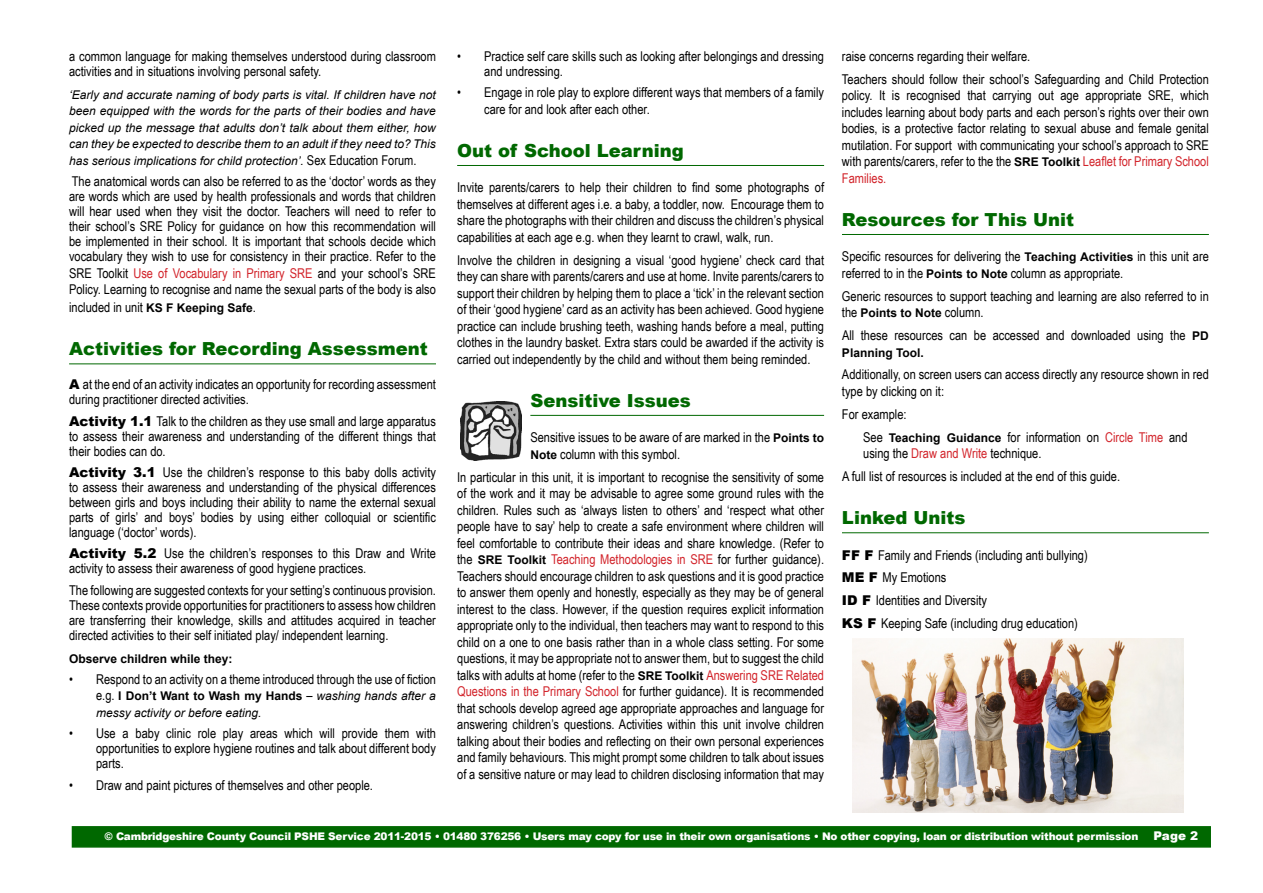
<style>
.page{position:relative;width:1263px;height:893px;background:#fff}
.page>*{position:absolute;margin:0;border:0;box-sizing:border-box;transform-origin:0 0}
.t1{font:900 18px "Arial";color:#006800}
.t2{font:13.5px/16.5px "Arial Narrow";color:#000}
.t3{font:italic 12px/16.5px "Arial";color:#000;text-align:justify}
.t4{font:700 12px "Arial";color:#000}
.t5{font:900 10.5px "Arial";letter-spacing:-.02em;color:#fff}
.s1{font-family:"Arial Narrow";font-style:normal;font-size:13.5px}
.s2{color:#d2232a}
.s3{font-family:"Arial";font-weight:700;font-size:12px}
.s4{font-family:"Arial";font-weight:900}
.s5{font-weight:700;font-style:normal}
.s6{font-family:"Arial Narrow";font-weight:400;font-size:13.5px}
.s7{font-size:12px}
</style>
<div class="page">
<div style="left:72px;top:826px;width:1139px;height:22px;background:#006800;border:2px solid #006800"></div>
<hr style="left:69px;top:363px;width:367px;height:1px;background:#006800">
<hr style="left:457px;top:165px;width:367px;height:1px;background:#006800">
<hr style="left:530px;top:415px;width:294px;height:1px;background:#006800">
<hr style="left:842px;top:234px;width:367px;height:1px;background:#006800">
<hr style="left:842px;top:532px;width:367px;height:1px;background:#006800">
<img style="left:460px;top:402px;width:62px;height:58px">
<img style="left:853px;top:639px;width:331px;height:173px">
<p class="t2" style="left:69px;top:48px;width:368px;line-height:15px">a common language for making themselves understood during classroom activities and in situations involving personal safety.</p>
<p class="t3" style="left:69px;top:86px;width:368px">‘Early and accurate naming of body parts is vital. If children have not been equipped with the words for the parts of their bodies and have picked up the message that adults don’t talk about them either, how can they be expected to describe them to an adult if they need to? This has serious implications for child protection’. <span class="s1">Sex Education Forum.</span></p>
<p class="t2" style="left:69px;top:173px;width:368px;line-height:15px;text-align:justify">The anatomical words can also be referred to as the ‘doctor’ words as they are words which are used by health professionals and words that children will hear used when they visit the doctor. Teachers will need to refer to their school’s SRE Policy for guidance on how this recommendation will be implemented in their school. It is important that schools decide which vocabulary they wish to use for consistency in their practice. Refer to the</p>
<p class="t2" style="left:69px;top:264px;width:368px">SRE Toolkit <span class="s2">Use of Vocabulary in Primary SRE</span> and your school’s SRE<br>Policy. Learning to recognise and name the sexual parts of the body is also</p>
<p class="t2" style="left:69px;top:299px;width:188px">included in unit <span class="s3">KS F Keeping Safe</span>.</p>
<h1 class="t1" style="left:69px;top:335px;width:360px">Activities for Recording Assessment</h1>
<p class="t2" style="left:69px;top:376px;width:368px;line-height:15px"><span class="s4">A</span> at the end of an activity indicates an opportunity for recording assessment during practitioner directed activities.</p>
<p class="t2" style="left:69px;top:413px;width:368px;line-height:15px;text-align:justify"><span class="s4">Activity 1.1</span> Talk to the children as they use small and large apparatus to assess their awareness and understanding of the different things that their bodies can do.</p>
<p class="t2" style="left:69px;top:464px;width:368px;line-height:15px;text-align:justify"><span class="s4">Activity 3.1</span> Use the children’s response to this baby dolls activity to assess their awareness and understanding of the physical differences between girls and boys including their ability to name the external sexual parts of girls’ and boys’ bodies by using either colloquial or scientific language (‘doctor’ words).</p>
<p class="t2" style="left:69px;top:545px;width:368px;line-height:15px"><span class="s4">Activity 5.2</span> Use the children’s responses to this Draw and Write activity to assess their awareness of good hygiene practices.</p>
<p class="t2" style="left:69px;top:582px;width:368px;line-height:15px;text-align:justify">The following are suggested contexts for your setting’s continuous provision.<br>These contexts provide opportunities for practitioners to assess how children are transferring their knowledge, skills and attitudes acquired in teacher directed activities to their self initiated play/ independent learning.</p>
<p class="t4" style="left:69px;top:650px;width:165px">Observe children while they:</p>
<p class="t2" style="left:69px;top:670px;width:368px">• Respond to an activity on a theme introduced through the use of fiction</p>
<p class="t3" style="left:96px;top:688px;width:341px"><span class="s1">e.g.</span> <span class="s5">I Don’t Want to Wash my Hands</span> <span class="s1">–</span> washing hands after a messy activity or before eating.</p>
<p class="t2" style="left:96px;top:725px;width:341px;line-height:15px;text-align:justify;text-indent:-27px">• Use a baby clinic role play areas which will provide them with opportunities to explore hygiene routines and talk about different body parts.</p>
<p class="t2" style="left:69px;top:776px;width:305px">• Draw and paint pictures of themselves and other people.</p>
<p class="t2" style="left:484px;top:48px;width:341px;line-height:15px;text-indent:-27px">• Practice self care skills such as looking after belongings and dressing and undressing.</p>
<p class="t2" style="left:484px;top:84px;width:341px;text-indent:-27px">• Engage in role play to explore different ways that members of a family care for and look after each other.</p>
<h1 class="t1" style="left:457px;top:137px;width:228px">Out of School Learning</h1>
<p class="t2" style="left:457px;top:179px;width:368px;text-align:justify">Invite parents/carers to help their children to find some photographs of themselves at different ages i.e. a baby, a toddler, now. Encourage them to share the photographs with their children and discuss the children’s physical capabilities at each age e.g. when they learnt to crawl, walk, run.</p>
<p class="t2" style="left:457px;top:251px;width:368px;text-align:justify">Involve the children in designing a visual ‘good hygiene’ check card that they can share with parents/carers and use at home. Invite parents/carers to support their children by helping them to place a ‘tick’ in the relevant section of their ‘good hygiene’ card as an activity has been achieved. Good hygiene practice can include brushing teeth, washing hands before a meal, putting clothes in the laundry basket. Extra stars could be awarded if the activity is carried out independently by the child and without them being reminded.</p>
<h1 class="t1" style="left:530px;top:387px;width:162px">Sensitive Issues</h1>
<p class="t2" style="left:530px;top:429px;width:295px">Sensitive issues to be aware of are marked in the <span class="s3">Points to<br>Note</span> column with this symbol.</p>
<p class="t2" style="left:457px;top:468px;width:368px;text-align:justify">In particular in this unit, it is important to recognise the sensitivity of some of the work and it may be advisable to agree some ground rules with the children. Rules such as ‘always listen to others’ and ‘respect what other people have to say’ help to create a safe environment where children will feel comfortable to contribute their ideas and share knowledge. (Refer to the <span class="s3">SRE Toolkit</span> <span class="s2">Teaching Methodologies in SRE</span> for further guidance).<br>Teachers should encourage children to ask questions and it is good practice to answer them openly and honestly, especially as they may be of general interest to the class. However, if the question requires explicit information appropriate only to the individual, then teachers may want to respond to this child on a one to one basis rather than in a whole class setting. For some questions, it may be appropriate not to answer them, but to suggest the child talks with adults at home (refer to the <span class="s3">SRE Toolkit</span> <span class="s2">Answering SRE Related Questions in the Primary School</span> for further guidance). It is recommended that schools develop agreed age appropriate approaches and language for answering children’s questions. Activities within this unit involve children talking about their bodies and reflecting on their own personal experiences and family behaviours. This might prompt some children to talk about issues of a sensitive nature or may lead to children disclosing information that may</p>
<p class="t2" style="left:842px;top:44px;width:368px;line-height:23px">raise concerns regarding their welfare.<br>Teachers should follow their school’s Safeguarding and Child Protection</p>
<p class="t2" style="left:842px;top:87px;width:368px;text-align:justify">policy. It is recognised that carrying out age appropriate SRE, which includes learning about body parts and each person’s rights over their own bodies, is a protective factor relating to sexual abuse and female genital mutilation. For support with communicating your school’s approach to SRE with parents/carers, refer to the the <span class="s3">SRE Toolkit</span> <span class="s2">Leaflet for Primary School Families.</span></p>
<h1 class="t1" style="left:842px;top:206px;width:234px">Resources for This Unit</h1>
<p class="t2" style="left:842px;top:248px;width:368px">Specific resources for delivering the <span class="s3">Teaching Activities</span> in this unit are referred to in the <span class="s3">Points to Note</span> column as appropriate.</p>
<p class="t2" style="left:842px;top:287px;width:368px">Generic resources to support teaching and learning are also referred to in</p>
<p class="t4" style="left:842px;top:305px;width:143px"><span class="s6">the</span> Points to Note <span class="s6">column.</span></p>
<p class="t2" style="left:842px;top:326px;width:368px">All these resources can be accessed and downloaded using the <span class="s3">PD</span></p>
<p class="t4" style="left:842px;top:344px;width:83px">Planning Tool.</p>
<p class="t2" style="left:842px;top:366px;width:368px">Additionally, on screen users can access directly any resource shown in red type by clicking on it:</p>
<p class="t2" style="left:863px;top:402px;width:326px;line-height:23px;text-indent:-21px">For example:<br>See <span class="s3">Teaching Guidance</span> for information on <span class="s2">Circle Time</span> and</p>
<p class="t2" style="left:842px;top:441px;width:280px;line-height:23px;text-indent:21px">using the <span class="s2">Draw and Write</span> technique.<br>A full list of resources is included at the end of this guide.</p>
<h1 class="t1" style="left:842px;top:504px;width:125px">Linked Units</h1>
<p class="t2" style="left:842px;top:543px;width:247px;line-height:23px"><span class="s4">FF F</span> Family and Friends (including anti bullying)<br><span class="s4">ME F</span> My Emotions<br><span class="s4">ID F</span> Identities and Diversity<br><span class="s4">KS F</span> Keeping Safe (including drug education)</p>
<p class="t5" style="left:105px;top:829px;width:1095px">© Cambridgeshire County Council PSHE Service 2011-2015 • 01480 376256 • Users may copy for use in their own organisations • No other copying, loan or distribution without permission <span class="s7">Page 2</span></p>
</div>
